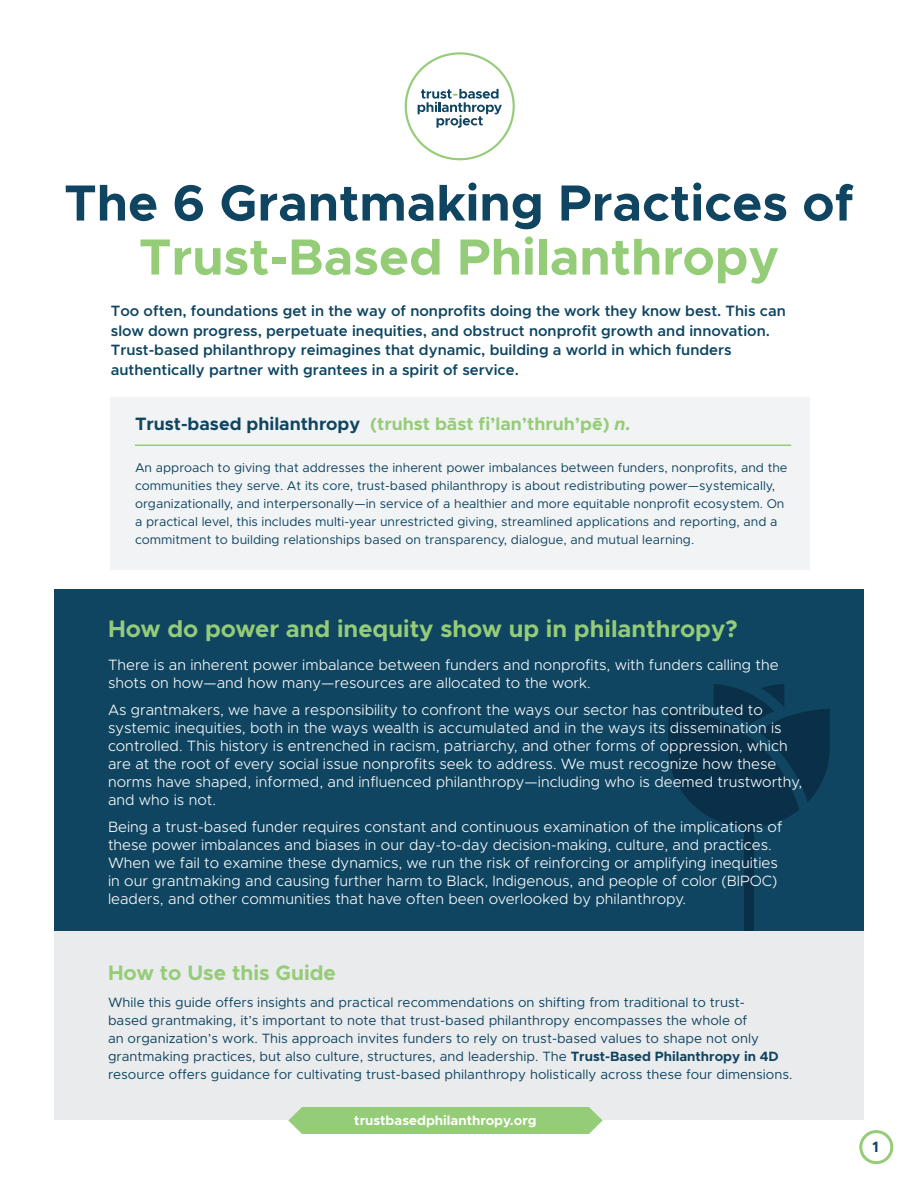
<style>
.page{position:relative;width:918px;height:1188px;background:#fff}
.page>*{position:absolute;margin:0;border:0;box-sizing:border-box;transform-origin:0 0}
.t1{font:700 51px "Metropolis";color:#0f4561}
.t2{font:700 51px "Metropolis";color:#95cc77}
.t3{font:700 24px "Metropolis";color:#95cc77}
.t4{font:700 21px "Metropolis";color:#95cc77}
.t5{font:700 18px "Metropolis";color:#95cc77}
.t6{font:300 15px/18px "Metropolis";color:#fff}
.t7{font:600 15px/19.5px "Metropolis";color:#0f4561}
.t8{font:700 15px "Metropolis";color:#0f4561}
.t9{font:13.5px/18px "Metropolis";color:#0f4561}
.t10{font:700 13.5px "Metropolis";color:#fff}
.t11{font:12.75px/18px "Metropolis";color:#0f4561}
.s1{color:#0f4561}
.s2{font-style:italic}
.s3{font-weight:700}
</style>
<div class="page">
<div style="left:859px;top:1130px;width:34px;height:34px;border:3px solid #95cc77;border-radius:50%"></div>
<div style="left:54px;top:589px;width:810px;height:343px;background:#0f4561"></div>
<svg style="left:668px;top:684px;width:162px;height:248px"></svg>
<div style="left:54px;top:932px;width:810px;height:188px;background:#eaebed"></div>
<div style="left:111px;top:397px;width:699px;height:173px;background:#f2f3f4"></div>
<div style="left:288px;top:1107px;width:315px;height:27px;background:#95cc77"></div>
<hr style="left:135px;top:445px;width:656px;height:1px;background:#95cc77">
<svg style="left:405px;top:52px;width:110px;height:108px"></svg>
<h1 class="t1" style="left:64px;top:171px;width:791px">The 6 Grantmaking Practices of</h1>
<h1 class="t2" style="left:139px;top:225px;width:642px">Trust-Based Philanthropy</h1>
<p class="t7" style="left:111px;top:302px;width:676px">Too often, foundations get in the way of nonprofits doing the work they know best. This can slow down progress, perpetuate inequities, and obstruct nonprofit growth and innovation.<br>Trust-based philanthropy reimagines that dynamic, building a world in which funders authentically partner with grantees in a spirit of service.</p>
<p class="t5" style="left:135px;top:412px;width:497px"><span class="s1">Trust-based philanthropy</span> (truhst bāst fi’lan’thruh’pē) <span class="s2">n.</span></p>
<p class="t11" style="left:135px;top:458px;width:654px">An approach to giving that addresses the inherent power imbalances between funders, nonprofits, and the communities they serve. At its core, trust-based philanthropy is about redistributing power—systemically, organizationally, and interpersonally—in service of a healthier and more equitable nonprofit ecosystem. On a practical level, this includes multi-year unrestricted giving, streamlined applications and reporting, and a commitment to building relationships based on transparency, dialogue, and mutual learning.</p>
<h2 class="t3" style="left:108px;top:613px;width:631px">How do power and inequity show up in philanthropy?</h2>
<p class="t6" style="left:108px;top:656px;width:672px">There is an inherent power imbalance between funders and nonprofits, with funders calling the shots on how—and how many—resources are allocated to the work.</p>
<p class="t6" style="left:108px;top:701px;width:696px">As grantmakers, we have a responsibility to confront the ways our sector has contributed to systemic inequities, both in the ways wealth is accumulated and in the ways its dissemination is controlled. This history is entrenched in racism, patriarchy, and other forms of oppression, which are at the root of every social issue nonprofits seek to address. We must recognize how these norms have shaped, informed, and influenced philanthropy—including who is deemed trustworthy, and who is not.</p>
<p class="t6" style="left:108px;top:818px;width:676px">Being a trust-based funder requires constant and continuous examination of the implications of these power imbalances and biases in our day-to-day decision-making, culture, and practices.<br>When we fail to examine these dynamics, we run the risk of reinforcing or amplifying inequities in our grantmaking and causing further harm to Black, Indigenous, and people of color (BIPOC) leaders, and other communities that have often been overlooked by philanthropy.</p>
<h3 class="t4" style="left:108px;top:959px;width:230px">How to Use this Guide</h3>
<p class="t9" style="left:108px;top:994px;width:686px">While this guide offers insights and practical recommendations on shifting from traditional to trust-<br>based grantmaking, it’s important to note that trust-based philanthropy encompasses the whole of<br>an organization’s work. This approach invites funders to rely on trust-based values to shape not only grantmaking practices, but also culture, structures, and leadership. The <span class="s3">Trust-Based Philanthropy in 4D </span>resource offers guidance for cultivating trust-based philanthropy holistically across these four dimensions.</p>
<p class="t10" style="left:354px;top:1112px;width:184px">trustbasedphilanthropy.org</p>
<p class="t8" style="left:872px;top:1137px;width:8px">1</p>
</div>
